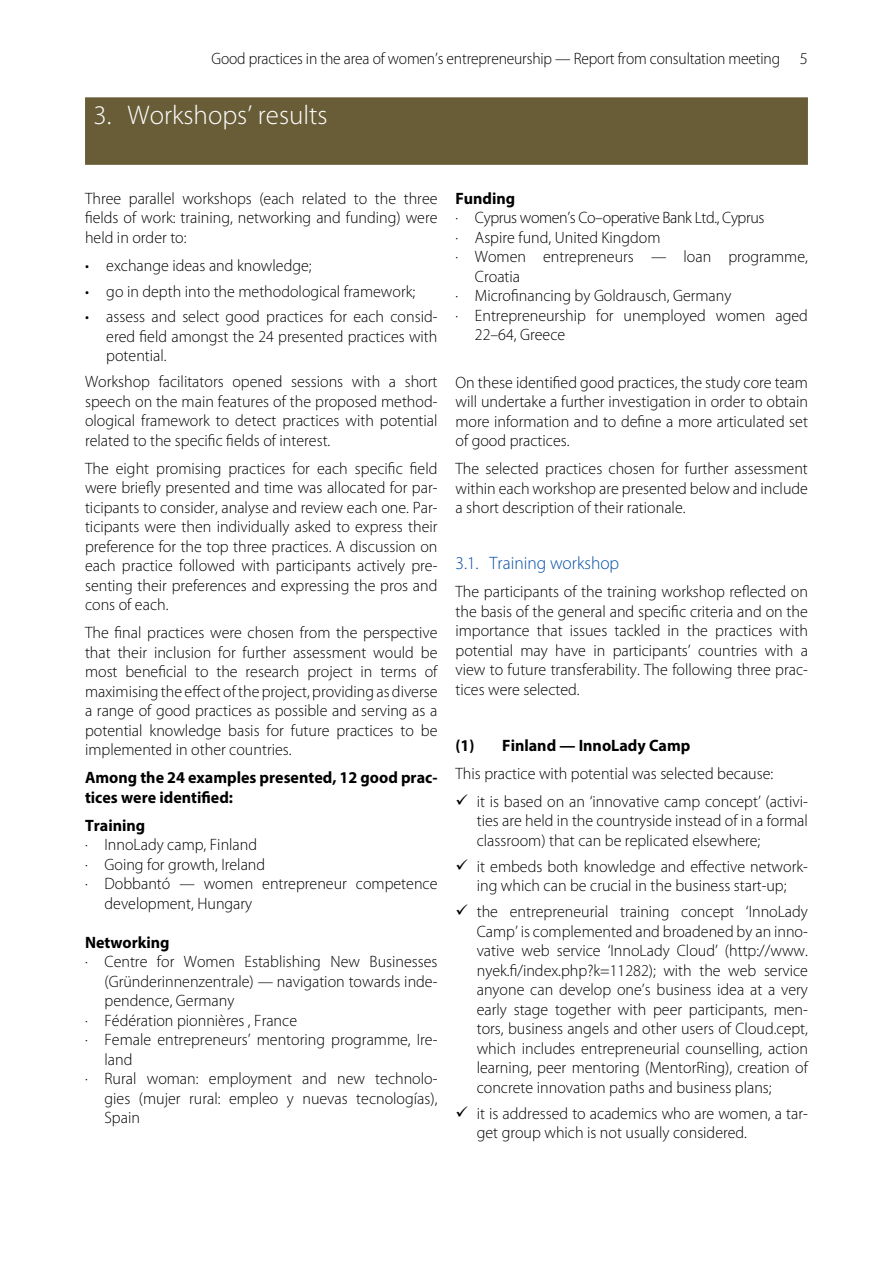
<style>
.page{position:relative;width:893px;height:1263px;background:#fff}
.page>*{position:absolute;margin:0;border:0;box-sizing:border-box;transform-origin:0 0}
.t1{font:300 27px "Myriad Pro";color:#fff}
.t2{font:300 18px "Myriad Pro";color:#034ea2}
.t3{font:300 16.5px/19.5px "Myriad Pro";color:#000;text-align:justify}
.t4{font:700 16.5px/19.5px "Myriad Pro";color:#000}
.t5{font:300 16.5px "Myriad Pro";color:#000;scale:.94 1}
.t6{font:300 16.5px "Myriad Pro";letter-spacing:-.025em;color:#000}
</style>
<div class="page">
<div style="left:85px;top:97px;width:723px;height:68px;background:#695d38"></div>
<p class="t5" style="left:212px;top:49px;width:636px">Good practices in the area of women’s entrepreneurship — Report from consultation meeting 5</p>
<h1 class="t1" style="left:94px;top:101px;width:236px">3. Workshops’ results</h1>
<p class="t3" style="left:85px;top:189px;width:354px">Three parallel workshops (each related to the three fields of work: training, networking and funding) were held in order to:</p>
<p class="t3" style="left:85px;top:256px;width:228px">• exchange ideas and knowledge;</p>
<p class="t3" style="left:85px;top:282px;width:332px">• go in depth into the methodological framework;</p>
<p class="t3" style="left:106px;top:307px;width:333px;text-indent:-21px">• assess and select good practices for each consid&shy;ered field amongst the 24 presented practices with potential.</p>
<p class="t3" style="left:85px;top:372px;width:354px">Workshop facilitators opened sessions with a short speech on the main features of the proposed method&shy;ological framework to detect practices with potential related to the specific fields of interest.</p>
<p class="t3" style="left:85px;top:459px;width:354px">The eight promising practices for each specific field were briefly presented and time was allocated for par&shy;ticipants to consider, analyse and review each one. Par&shy;ticipants were then individually asked to express their preference for the top three practices. A discussion on each practice followed with participants actively pre&shy;senting their preferences and expressing the pros and cons of each.</p>
<p class="t3" style="left:85px;top:623px;width:354px">The final practices were chosen from the perspective that their inclusion for further assessment would be most beneficial to the research project in terms of maximising the effect of the project, providing as diverse a range of good practices as possible and serving as a potential knowledge basis for future practices to be implemented in other countries.</p>
<p class="t4" style="left:85px;top:768px;width:354px">Among the 24 examples presented, 12 good prac&shy;tices were identified:</p>
<p class="t4" style="left:85px;top:815px;width:62px">Training</p>
<p class="t3" style="left:85px;top:835px;width:174px">· InnoLady camp, Finland</p>
<p class="t3" style="left:85px;top:855px;width:182px">· Going for growth, Ireland</p>
<p class="t3" style="left:85px;top:874px;width:354px">· Dobbantó — women entrepreneur competence</p>
<p class="t3" style="left:105px;top:894px;width:149px">development, Hungary</p>
<p class="t4" style="left:85px;top:932px;width:86px">Networking</p>
<p class="t3" style="left:85px;top:952px;width:354px">· Centre for Women Establishing New Businesses</p>
<p class="t3" style="left:105px;top:972px;width:334px">(Gründerinnenzentrale) — navigation towards inde-</p>
<p class="t3" style="left:105px;top:991px;width:131px">pendence, Germany</p>
<p class="t3" style="left:85px;top:1011px;width:214px">· Fédération pionnières , France</p>
<p class="t3" style="left:85px;top:1030px;width:354px">· Female entrepreneurs’ mentoring programme, Ire-</p>
<p class="t3" style="left:105px;top:1050px;width:29px">land</p>
<p class="t3" style="left:85px;top:1069px;width:354px">· Rural woman: employment and new technolo-</p>
<p class="t3" style="left:105px;top:1089px;width:334px">gies (mujer rural: empleo y nuevas tecnologías),</p>
<p class="t3" style="left:105px;top:1108px;width:37px">Spain</p>
<p class="t4" style="left:455px;top:188px;width:61px">Funding</p>
<p class="t6" style="left:455px;top:209px;width:310px">· Cyprus women’s Co–operative Bank Ltd., Cyprus</p>
<p class="t3" style="left:455px;top:228px;width:207px">· Aspire fund, United Kingdom</p>
<p class="t3" style="left:455px;top:247px;width:354px">· Women entrepreneurs — loan programme,</p>
<p class="t3" style="left:475px;top:267px;width:47px">Croatia</p>
<p class="t3" style="left:455px;top:286px;width:278px">· Microfinancing by Goldrausch, Germany</p>
<p class="t3" style="left:455px;top:306px;width:354px">· Entrepreneurship for unemployed women aged</p>
<p class="t3" style="left:475px;top:325px;width:92px">22–64, Greece</p>
<p class="t3" style="left:455px;top:373px;width:354px">On these identified good practices, the study core team will undertake a further investigation in order to obtain more information and to define a more articulated set of good practices.</p>
<p class="t3" style="left:455px;top:459px;width:354px">The selected practices chosen for further assessment within each workshop are presented below and include a short description of their rationale.</p>
<p class="t2" style="left:455px;top:553px;width:165px">3.1. Training workshop</p>
<p class="t3" style="left:455px;top:582px;width:354px">The participants of the training workshop reflected on the basis of the general and specific criteria and on the importance that issues tackled in the practices with potential may have in participants’ countries with a view to future transferability. The following three prac&shy;tices were selected.</p>
<p class="t4" style="left:455px;top:735px;width:236px">(1) Finland — InnoLady Camp</p>
<p class="t3" style="left:455px;top:764px;width:319px">This practice with potential was selected because:</p>
<p class="t3" style="left:477px;top:792px;width:333px;text-indent:-21px">✓ it is based on an ‘innovative camp concept’ (activi&shy;ties are held in the countryside instead of in a formal classroom) that can be replicated elsewhere;</p>
<p class="t3" style="left:455px;top:857px;width:354px;text-align:center">✓ it embeds both knowledge and effective network&shy;ing which can be crucial in the business start-up;</p>
<p class="t3" style="left:477px;top:902px;width:333px;text-indent:-21px">✓ the entrepreneurial training concept ‘InnoLady Camp’ is complemented and broadened by an inno&shy;vative web service ‘InnoLady Cloud’ (http://www. nyek.fi/index.php?k=11282); with the web service anyone can develop one’s business idea at a very early stage together with peer participants, men&shy;tors, business angels and other users of Cloud.cept, which includes entrepreneurial counselling, action learning, peer mentoring (MentorRing), creation of concrete innovation paths and business plans;</p>
<p class="t3" style="left:477px;top:1103px;width:333px;text-indent:-21px">✓ it is addressed to academics who are women, a tar&shy;get group which is not usually considered.</p>
</div>
